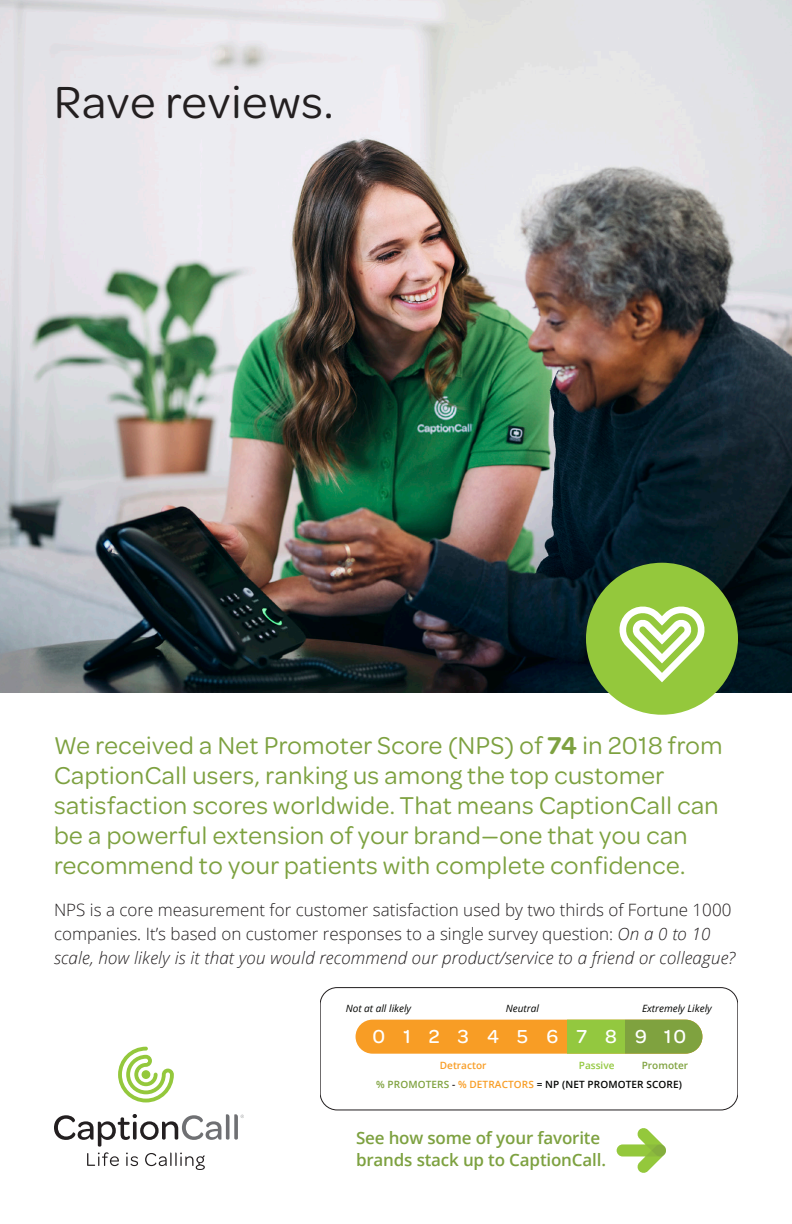
<style>
.page{position:relative;width:792px;height:1224px;background:#fff}
.page>*{position:absolute;margin:0;border:0;box-sizing:border-box;transform-origin:0 0}
.t1{font:48px "Omnes";letter-spacing:.02em;color:#231f20}
.t2{font:26px/30px "Omnes";letter-spacing:.02em;color:#7da140}
.t3{font:500 20px "Omnes";color:#fff}
.t4{font:300 17px/24px "Open Sans";color:#231f20}
.t5{font:600 17px "Open Sans";letter-spacing:-.01em;color:#7da140}
.t6{font:600 10px "Open Sans";letter-spacing:.01em;color:#040503}
.t7{font:italic 10px "Open Sans";color:#040503}
.t8{font:600 10px "Open Sans";color:#f89d25}
.t9{font:600 10px "Open Sans";color:#7fa23f}
.t10{font:600 10px "Open Sans";color:#93c83f}
.s1{font-weight:600}
.s2{font-style:italic}
.s3{color:#7fa23f}
.s4{color:#211d1e}
.s5{color:#f89d25}
</style>
<div class="page">
<img style="left:0;top:0;width:792px;height:693px">
<svg style="left:118px;top:1047px;width:56px;height:55px"></svg>
<div style="left:142px;top:1070px;width:8px;height:9px;background:#94c83c;border-radius:50%"></div>
<svg style="left:54px;top:1114px;width:190px;height:56px"></svg>
<div style="left:356px;top:1020px;width:346px;height:34px;background:#f89d25;border-radius:17px"></div>
<div style="left:625px;top:1020px;width:77px;height:34px;background:#7fa23f"></div>
<div style="left:568px;top:1020px;width:57px;height:34px;background:#93c83f"></div>
<div style="left:320px;top:987px;width:418px;height:123px;border:1px solid #211d1e;border-radius:17px"></div>
<svg style="left:617px;top:1128px;width:49px;height:45px"></svg>
<div style="left:586px;top:563px;width:152px;height:152px;background:#94c83c;border-radius:50%"></div>
<svg style="left:619px;top:606px;width:86px;height:76px"></svg>
<p class="t1" style="left:54px;top:70px;width:281px">Rave reviews.</p>
<p class="t2" style="left:54px;top:729px;width:670px">We received a Net Promoter Score (NPS) of <span class="s1">74</span> in 2018 from CaptionCall users, ranking us among the top customer satisfaction scores worldwide. That means CaptionCall can be a powerful extension of your brand—one that you can recommend to your patients with complete confidence.</p>
<p class="t4" style="left:54px;top:897px;width:683px">NPS is a core measurement for customer satisfaction used by two thirds of Fortune 1000 companies. It’s based on customer responses to a single survey question: <span class="s2">On a 0 to 10 scale, how likely is it that you would recommend our product/service to a friend or colleague?</span></p>
<p class="t7" style="left:346px;top:1002px;width:67px">Not at all likely</p>
<p class="t7" style="left:506px;top:1002px;width:35px">Neutral</p>
<p class="t7" style="left:642px;top:1002px;width:71px">Extremely Likely</p>
<p class="t3" style="left:372px;top:1023px;width:315px">0 1 2 3 4 5 6 7 8 9 10</p>
<p class="t8" style="left:440px;top:1058px;width:48px">Detractor</p>
<p class="t10" style="left:579px;top:1058px;width:37px">Passive</p>
<p class="t9" style="left:642px;top:1058px;width:48px">Promoter</p>
<p class="t6" style="left:376px;top:1078px;width:307px"><span class="s3">% PROMOTERS</span> <span class="s4">-</span> <span class="s5">% DETRACTORS</span> = NP (NET PROMOTER SCORE)</p>
<p class="t5" style="left:356px;top:1126px;width:246px">See how some of your favorite</p>
<p class="t5" style="left:356px;top:1148px;width:252px">brands stack up to CaptionCall.</p>
</div>
